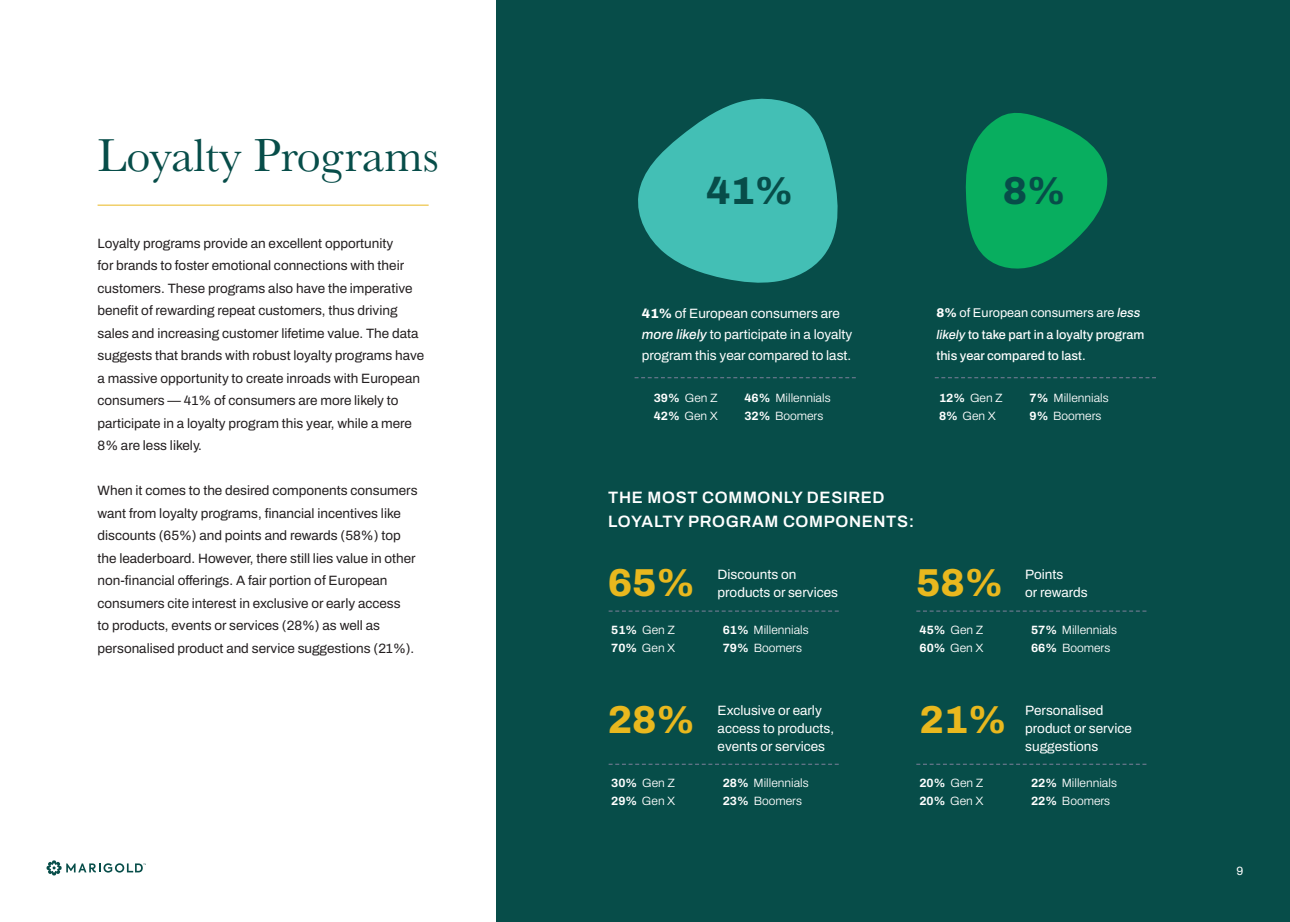
<style>
.page{position:relative;width:1290px;height:922px;background:#fff}
.page>*{position:absolute;margin:0;border:0;box-sizing:border-box;transform-origin:0 0}
.t1{font:48px "Baskerville";color:#074d49}
.t2{font:800 39px "Archivo";color:#e9b81e}
.t3{font:800 39px "Archivo";color:#074d49}
.t4{font:600 16.5px/24px "Archivo";letter-spacing:.04em;color:#fff}
.t5{font:13.5px/22.5px "Archivo";color:#231f20}
.t6{font:13.5px/18px "Archivo";color:#fff}
.t7{font:500 12.6px/21.1px "Archivo";color:#fff}
.t8{font:300 12px "Archivo";color:#fff}
.t9{font:12px "Archivo";color:#fff}
.s1{font-weight:800}
.s2{font-weight:500;font-style:italic}
.s3{font-weight:400}
.s4{font-style:italic}
.s5{font-weight:700}
</style>
<div class="page">
<div style="left:652px;top:0;width:637px;height:922px;background:#074d49"></div>
<svg style="left:46px;top:860px;width:100px;height:15px"></svg>
<div style="left:496px;top:0;width:717px;height:922px;background:#074d49"></div>
<svg style="left:638px;top:98px;width:200px;height:185px"></svg>
<svg style="left:965px;top:113px;width:143px;height:156px"></svg>
<hr style="left:98px;top:205px;width:330px;height:1px;background:#e9b71f">
<svg style="left:634px;top:377px;width:221px;height:1px"></svg>
<svg style="left:934px;top:377px;width:221px;height:1px"></svg>
<svg style="left:608px;top:764px;width:230px;height:1px"></svg>
<svg style="left:916px;top:764px;width:230px;height:1px"></svg>
<svg style="left:608px;top:610px;width:230px;height:2px"></svg>
<svg style="left:916px;top:610px;width:230px;height:2px"></svg>
<p class="t1" style="left:98px;top:125px;width:343px">Loyalty Programs</p>
<p class="t5" style="left:98px;top:232px;width:328px">Loyalty programs provide an excellent opportunity<br>for brands to foster emotional connections with their customers. These programs also have the imperative benefit of rewarding repeat customers, thus driving sales and increasing customer lifetime value. The data suggests that brands with robust loyalty programs have a massive opportunity to create inroads with European consumers — 41% of consumers are more likely to participate in a loyalty program this year, while a mere 8% are less likely.</p>
<p class="t5" style="left:98px;top:479px;width:321px">When it comes to the desired components consumers want from loyalty programs, financial incentives like discounts (65%) and points and rewards (58%) top the leaderboard. However, there still lies value in other non-financial offerings. A fair portion of European consumers cite interest in exclusive or early access<br>to products, events or services (28%) as well as personalised product and service suggestions (21%).</p>
<p class="t3" style="left:706px;top:161px;width:89px">41%</p>
<p class="t3" style="left:1002px;top:161px;width:64px">8%</p>
<p class="t6" style="left:641px;top:303px;width:212px;line-height:21.1px"><span class="s1">41%</span> of European consumers are <span class="s2">more likely</span> to participate in a loyalty program this year compared to last.</p>
<p class="t7" style="left:936px;top:303px;width:209px"><span class="s1">8%</span> <span class="s3">of European consumers are</span> <span class="s4">less likely</span> to take part in a loyalty program this year compared to last.</p>
<p class="t8" style="left:653px;top:389px;width:65px"><span class="s5">39%</span> Gen Z</p>
<p class="t8" style="left:653px;top:407px;width:66px"><span class="s5">42%</span> Gen X</p>
<p class="t8" style="left:744px;top:389px;width:88px"><span class="s5">46%</span> Millennials</p>
<p class="t8" style="left:744px;top:407px;width:80px"><span class="s5">32%</span> Boomers</p>
<p class="t8" style="left:1029px;top:389px;width:80px"><span class="s5">7%</span> Millennials</p>
<p class="t8" style="left:1029px;top:407px;width:73px"><span class="s5">9%</span> Boomers</p>
<p class="t8" style="left:938px;top:389px;width:65px"><span class="s5">12%</span> Gen Z</p>
<p class="t8" style="left:938px;top:407px;width:58px"><span class="s5">8%</span> Gen X</p>
<p class="t4" style="left:608px;top:485px;width:307px">THE MOST COMMONLY DESIRED<br>LOYALTY PROGRAM COMPONENTS:</p>
<p class="t2" style="left:607px;top:553px;width:89px">65%</p>
<p class="t6" style="left:717px;top:565px;width:122px">Discounts on products or services</p>
<p class="t2" style="left:916px;top:553px;width:89px">58%</p>
<p class="t6" style="left:1025px;top:565px;width:64px">Points<br>or rewards</p>
<p class="t8" style="left:611px;top:621px;width:65px"><span class="s5">51%</span> Gen Z</p>
<p class="t8" style="left:611px;top:639px;width:66px"><span class="s5">70%</span> Gen X</p>
<p class="t8" style="left:722px;top:621px;width:87px"><span class="s5">61%</span> Millennials</p>
<p class="t8" style="left:722px;top:639px;width:81px"><span class="s5">79%</span> Boomers</p>
<p class="t8" style="left:919px;top:621px;width:65px"><span class="s5">45%</span> Gen Z</p>
<p class="t8" style="left:919px;top:639px;width:66px"><span class="s5">60%</span> Gen X</p>
<p class="t8" style="left:1030px;top:621px;width:87px"><span class="s5">57%</span> Millennials</p>
<p class="t8" style="left:1030px;top:639px;width:81px"><span class="s5">66%</span> Boomers</p>
<p class="t2" style="left:607px;top:691px;width:89px">28%</p>
<p class="t6" style="left:717px;top:702px;width:118px">Exclusive or early access to products, events or services</p>
<p class="t2" style="left:919px;top:691px;width:89px">21%</p>
<p class="t6" style="left:1025px;top:702px;width:108px">Personalised product or service suggestions</p>
<p class="t8" style="left:611px;top:774px;width:65px"><span class="s5">30%</span> Gen Z</p>
<p class="t8" style="left:611px;top:792px;width:66px"><span class="s5">29%</span> Gen X</p>
<p class="t8" style="left:722px;top:774px;width:87px"><span class="s5">28%</span> Millennials</p>
<p class="t8" style="left:722px;top:792px;width:81px"><span class="s5">23%</span> Boomers</p>
<p class="t8" style="left:919px;top:774px;width:65px"><span class="s5">20%</span> Gen Z</p>
<p class="t8" style="left:919px;top:792px;width:66px"><span class="s5">20%</span> Gen X</p>
<p class="t8" style="left:1030px;top:774px;width:87px"><span class="s5">22%</span> Millennials</p>
<p class="t8" style="left:1030px;top:792px;width:81px"><span class="s5">22%</span> Boomers</p>
<p class="t9" style="left:1236px;top:862px;width:8px">9</p>
</div>
